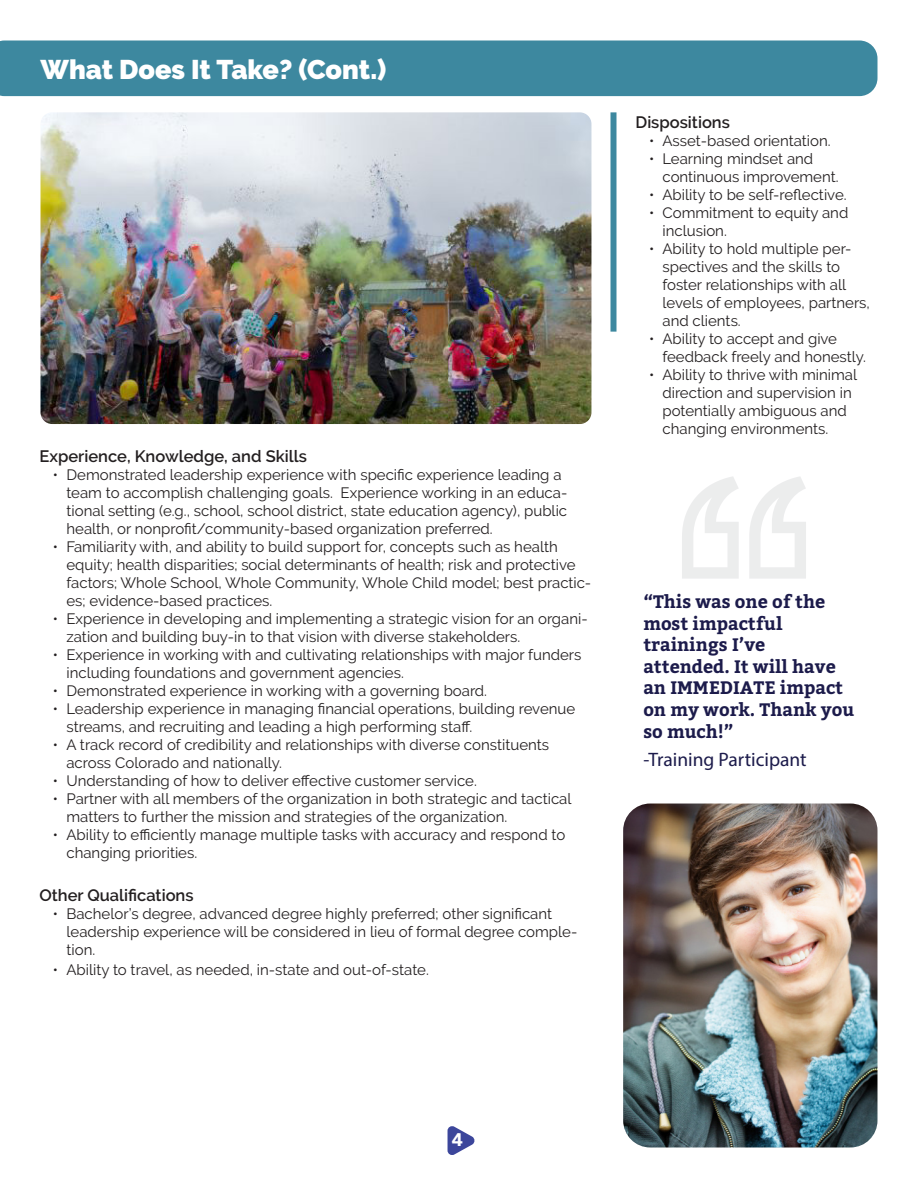
<style>
.page{position:relative;width:918px;height:1188px;background:#fff}
.page>*{position:absolute;margin:0;border:0;box-sizing:border-box;transform-origin:0 0}
.t1{font:900 27px "Raleway";color:#fff}
.t2{font:19.5px "Myriad Pro";color:#1c1b4b}
.t3{font:700 18px/21.6px "Bitter";color:#1c1b4b}
.t4{font:700 18px "Bitter";color:#fff}
.t5{font:600 16.5px "Raleway";color:#231f20}
.t6{font:15px/18px "Raleway";color:#231f20}
</style>
<div class="page">
<div style="left:0;top:40px;width:878px;height:56px;background:#3d889f"></div>
<div style="left:610px;top:112px;width:6px;height:220px;background:#3d889f"></div>
<svg style="left:448px;top:1126px;width:27px;height:29px"></svg>
<img style="left:623px;top:804px;width:255px;height:344px">
<img style="left:40px;top:112px;width:551px;height:312px">
<svg style="left:682px;top:476px;width:124px;height:103px"></svg>
<p class="t1" style="left:40px;top:54px;width:347px">What Does It Take? (Cont.)</p>
<p class="t5" style="left:39px;top:446px;width:269px">Experience, Knowledge, and Skills</p>
<p class="t6" style="left:66px;top:465px;width:502px;text-indent:-14px">• Demonstrated leadership experience with specific experience leading a team to accomplish challenging goals. Experience working in an educa&shy;tional setting (e.g., school, school district, state education agency), public health, or nonprofit/community-based organization preferred.</p>
<p class="t6" style="left:66px;top:537px;width:526px;text-indent:-14px">• Familiarity with, and ability to build support for, concepts such as health equity; health disparities; social determinants of health; risk and protective factors; Whole School, Whole Community, Whole Child model; best practic&shy;es; evidence-based practices.</p>
<p class="t6" style="left:66px;top:609px;width:523px;text-indent:-14px">• Experience in developing and implementing a strategic vision for an organi&shy;zation and building buy-in to that vision with diverse stakeholders.</p>
<p class="t6" style="left:66px;top:645px;width:517px;text-indent:-14px">• Experience in working with and cultivating relationships with major funders including foundations and government agencies.</p>
<p class="t6" style="left:53px;top:681px;width:436px">• Demonstrated experience in working with a governing board.</p>
<p class="t6" style="left:66px;top:699px;width:510px;text-indent:-14px">• Leadership experience in managing financial operations, building revenue streams, and recruiting and leading a high performing staff.</p>
<p class="t6" style="left:66px;top:735px;width:484px;text-indent:-14px">• A track record of credibility and relationships with diverse constituents across Colorado and nationally.</p>
<p class="t6" style="left:53px;top:771px;width:425px">• Understanding of how to deliver effective customer service.</p>
<p class="t6" style="left:66px;top:789px;width:507px;text-indent:-14px">• Partner with all members of the organization in both strategic and tactical matters to further the mission and strategies of the organization.</p>
<p class="t6" style="left:66px;top:825px;width:500px;text-indent:-14px">• Ability to efficiently manage multiple tasks with accuracy and respond to changing priorities.</p>
<p class="t5" style="left:39px;top:885px;width:156px">Other Qualifications</p>
<p class="t6" style="left:66px;top:904px;width:512px;text-indent:-14px">• Bachelor’s degree, advanced degree highly preferred; other significant leadership experience will be considered in lieu of formal degree comple&shy;tion.</p>
<p class="t6" style="left:53px;top:960px;width:377px">• Ability to travel, as needed, in-state and out-of-state.</p>
<p class="t5" style="left:636px;top:113px;width:96px">Dispositions</p>
<p class="t6" style="left:649px;top:132px;width:183px">• Asset-based orientation.</p>
<p class="t6" style="left:663px;top:150px;width:178px;text-indent:-14px">• Learning mindset and continuous improvement.</p>
<p class="t6" style="left:649px;top:186px;width:199px">• Ability to be self-reflective.</p>
<p class="t6" style="left:663px;top:204px;width:187px;text-indent:-14px">• Commitment to equity and inclusion.</p>
<p class="t6" style="left:663px;top:240px;width:209px;text-indent:-14px">• Ability to hold multiple per&shy;spectives and the skills to foster relationships with all levels of employees, partners, and clients.</p>
<p class="t6" style="left:663px;top:330px;width:205px;text-indent:-14px">• Ability to accept and give feedback freely and honestly.</p>
<p class="t6" style="left:663px;top:366px;width:196px;text-indent:-14px">• Ability to thrive with minimal direction and supervision in potentially ambiguous and changing environments.</p>
<p class="t3" style="left:643px;top:591px;width:212px">“This was one of the most impactful trainings I’ve attended. It will have an IMMEDIATE impact on my work. Thank you so much!”</p>
<p class="t2" style="left:643px;top:747px;width:165px">-Training Participant</p>
<p class="t4" style="left:452px;top:1129px;width:13px">4</p>
</div>
